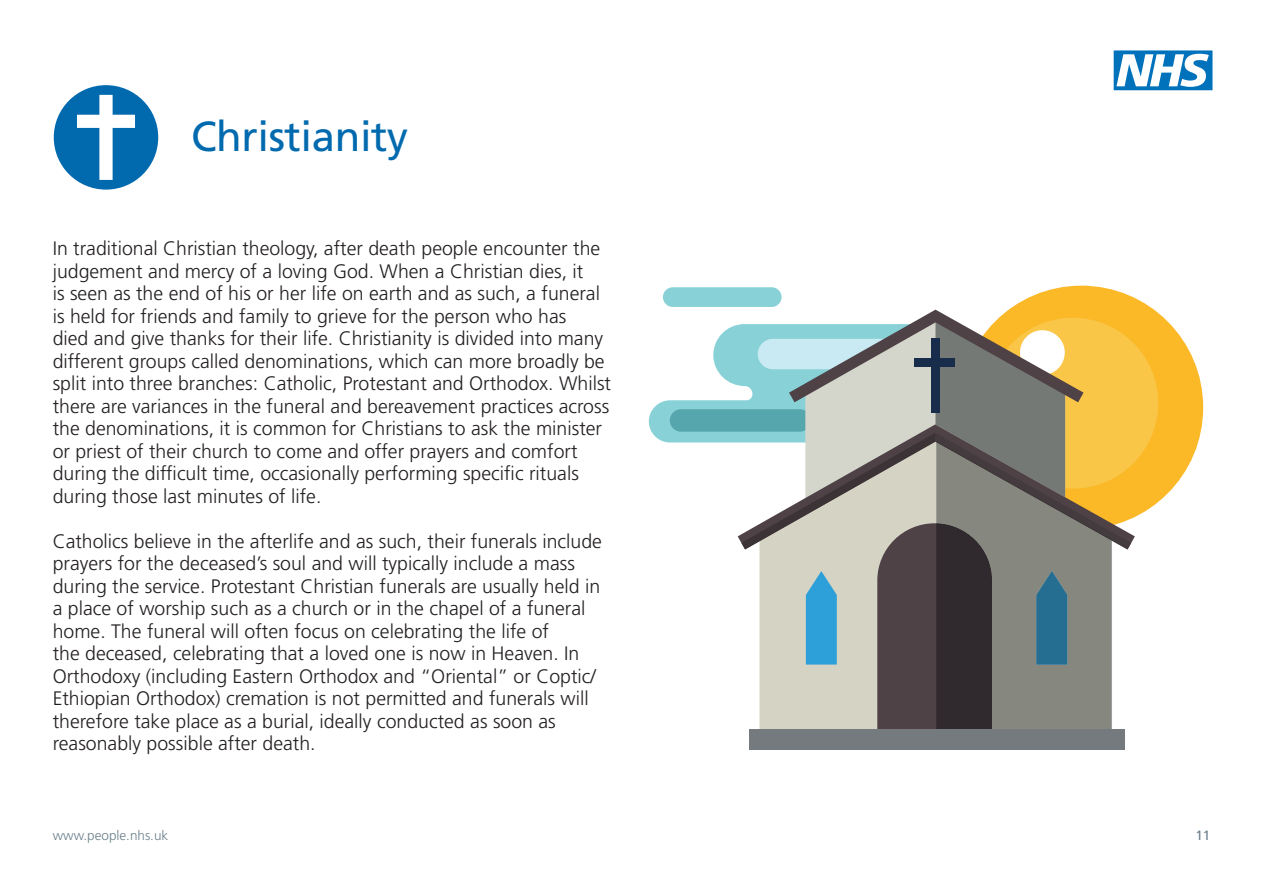
<style>
.page{position:relative;width:1263px;height:893px;background:#fff}
.page>*{position:absolute;margin:0;border:0;box-sizing:border-box;transform-origin:0 0}
.t1{font:42px "Frutiger LT Std";letter-spacing:-.01em;color:#016aaf}
.t2{font:300 19.5px/22.5px "Frutiger LT Std";color:#231f20}
.t3{font:300 13.5px "Frutiger LT Std";color:#6c808c}
.t4{font:13.5px "Frutiger LT Std";color:#6c808c}
</style>
<div class="page">
<div style="left:54px;top:85px;width:104px;height:105px;background:#016aaf;border-radius:50%"></div>
<svg style="left:77px;top:95px;width:58px;height:85px"></svg>
<div style="left:663px;top:287px;width:118px;height:20px;background:#88d2d7;border-radius:10px"></div>
<div style="left:959px;top:286px;width:244px;height:243px;background:#fbb827;border-radius:50%"></div>
<div style="left:987px;top:318px;width:171px;height:171px;background:#fac647;border-radius:50%"></div>
<svg style="left:649px;top:310px;width:482px;height:422px"></svg>
<div style="left:750px;top:729px;width:375px;height:21px;background:#757a7e"></div>
<svg style="left:1114px;top:50px;width:98px;height:40px"></svg>
<h1 class="t1" style="left:191px;top:112px;width:219px">Christianity</h1>
<p class="t2" style="left:53px;top:238px;width:560px">In traditional Christian theology, after death people encounter the judgement and mercy of a loving God. When a Christian dies, it<br>is seen as the end of his or her life on earth and as such, a funeral is held for friends and family to grieve for the person who has<br>died and give thanks for their life. Christianity is divided into many different groups called denominations, which can more broadly be split into three branches: Catholic, Protestant and Orthodox. Whilst there are variances in the funeral and bereavement practices across the denominations, it is common for Christians to ask the minister or priest of their church to come and offer prayers and comfort during the difficult time, occasionally performing specific rituals during those last minutes of life.</p>
<p class="t2" style="left:53px;top:530px;width:551px">Catholics believe in the afterlife and as such, their funerals include prayers for the deceased’s soul and will typically include a mass during the service. Protestant Christian funerals are usually held in a place of worship such as a church or in the chapel of a funeral home. The funeral will often focus on celebrating the life of<br>the deceased, celebrating that a loved one is now in Heaven. In Orthodoxy (including Eastern Orthodox and “Oriental” or Coptic/ Ethiopian Orthodox) cremation is not permitted and funerals will therefore take place as a burial, ideally conducted as soon as reasonably possible after death.</p>
<p class="t3" style="left:53px;top:828px;width:117px">www.people.nhs.uk</p>
<p class="t4" style="left:1195px;top:828px;width:17px">11</p>
</div>
